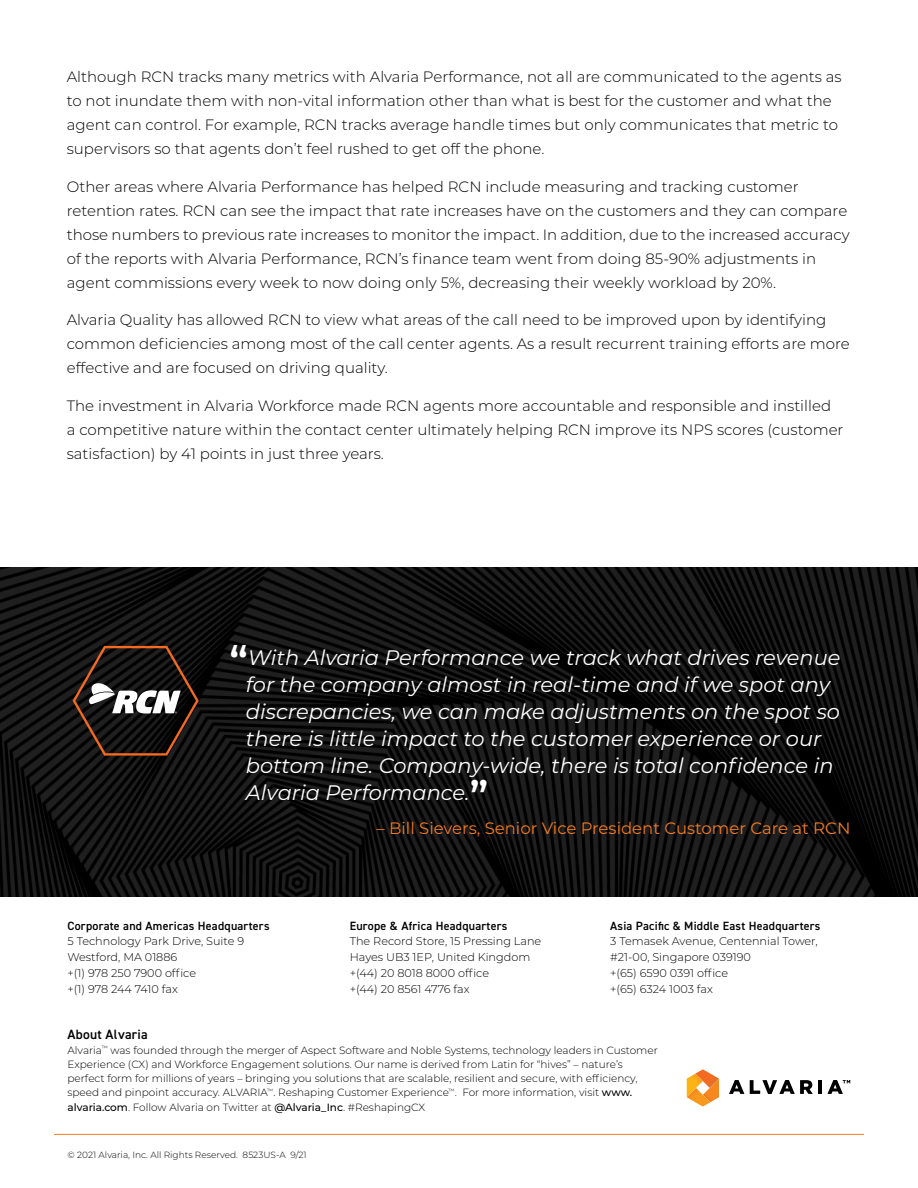
<style>
.page{position:relative;width:918px;height:1188px;background:#fff}
.page>*{position:absolute;margin:0;border:0;box-sizing:border-box;transform-origin:0 0}
.t1{font:italic 21px/27px "Montserrat";color:#fff}
.t2{font:16.5px "Montserrat";color:#f47b20}
.t3{font:300 15px/24px "Montserrat";color:#000}
.t4{font:600 13.5px "DIN2014";letter-spacing:.02em;color:#000}
.t5{font:600 12px "DIN2014";letter-spacing:.02em;color:#000}
.t6{font:300 11.25px/15.8px "Montserrat";color:#000}
.t7{font:300 10.5px/14.2px "Montserrat";color:#000}
.t8{font:300 9px "Montserrat";color:#000}
.s1{font-weight:600;font-style:normal;font-size:40.5px}
.s2{font-weight:500}
</style>
<div class="page">
<hr style="left:54px;top:1134px;width:810px;height:1px;background:#f47b20">
<svg style="left:729px;top:1080px;width:15px;height:14px"></svg>
<svg style="left:750px;top:1080px;width:63px;height:14px"></svg>
<hr style="left:818px;top:1080px;width:4px;height:14px;background:#000">
<svg style="left:687px;top:1069px;width:32px;height:38px"></svg>
<svg style="left:827px;top:1080px;width:23px;height:14px"></svg>
<img style="left:0;top:567px;width:918px;height:329px">
<svg style="left:73px;top:646px;width:126px;height:110px;background:#352d28"></svg>
<p class="t3" style="left:67px;top:64px;width:777px">Although RCN tracks many metrics with Alvaria Performance, not all are communicated to the agents as to not inundate them with non-vital information other than what is best for the customer and what the agent can control. For example, RCN tracks average handle times but only communicates that metric to supervisors so that agents don’t feel rushed to get off the phone.</p>
<p class="t3" style="left:67px;top:174px;width:784px">Other areas where Alvaria Performance has helped RCN include measuring and tracking customer retention rates. RCN can see the impact that rate increases have on the customers and they can compare those numbers to previous rate increases to monitor the impact. In addition, due to the increased accuracy of the reports with Alvaria Performance, RCN’s finance team went from doing 85-90% adjustments in agent commissions every week to now doing only 5%, decreasing their weekly workload by 20%.</p>
<p class="t3" style="left:67px;top:307px;width:784px">Alvaria Quality has allowed RCN to view what areas of the call need to be improved upon by identifying common deficiencies among most of the call center agents. As a result recurrent training efforts are more effective and are focused on driving quality.</p>
<p class="t3" style="left:67px;top:393px;width:778px">The investment in Alvaria Workforce made RCN agents more accountable and responsible and instilled a competitive nature within the contact center ultimately helping RCN improve its NPS scores (customer satisfaction) by 41 points in just three years.</p>
<p class="t1" style="left:246px;top:643px;width:596px;text-indent:-16px"><span class="s1">“</span>With Alvaria Performance we track what drives revenue for the company almost in real-time and if we spot any discrepancies, we can make adjustments on the spot so there is little impact to the customer experience or our bottom line. Company-wide, there is total confidence in Alvaria Performance.<span class="s1">”</span></p>
<p class="t2" style="left:377px;top:817px;width:475px">– Bill Sievers, Senior Vice President Customer Care at RCN</p>
<p class="t5" style="left:68px;top:918px;width:204px">Corporate and Americas Headquarters</p>
<p class="t6" style="left:68px;top:933px;width:178px">5 Technology Park Drive, Suite 9<br>Westford, MA 01886<br>+(1) 978 250 7900 office<br>+(1) 978 244 7410 fax</p>
<p class="t4" style="left:68px;top:1026px;width:82px">About Alvaria</p>
<p class="t7" style="left:67px;top:1042px;width:592px">Alvaria<sup>™</sup> was founded through the merger of Aspect Software and Noble Systems, technology leaders in Customer Experience (CX) and Workforce Engagement solutions. Our name is derived from Latin for “hives” – nature’s perfect form for millions of years – bringing you solutions that are scalable, resilient and secure, with efficiency, speed and pinpoint accuracy. ALVARIA<sup>™</sup>. Reshaping Customer Experience<sup>™</sup>. For more information, visit <span class="s2">www. alvaria.com</span>. Follow Alvaria on Twitter at <span class="s2">@Alvaria_Inc</span>. #ReshapingCX</p>
<p class="t5" style="left:350px;top:918px;width:159px">Europe &amp; Africa Headquarters</p>
<p class="t6" style="left:350px;top:933px;width:193px">The Record Store, 15 Pressing Lane<br>Hayes UB3 1EP, United Kingdom +(44) 20 8018 8000 office<br>+(44) 20 8561 4776 fax</p>
<p class="t5" style="left:610px;top:918px;width:212px">Asia Pacific &amp; Middle East Headquarters</p>
<p class="t6" style="left:610px;top:933px;width:209px">3 Temasek Avenue, Centennial Tower, #21-00, Singapore 039190<br>+(65) 6590 0391 office<br>+(65) 6324 1003 fax</p>
<p class="t8" style="left:68px;top:1148px;width:241px">© 2021 Alvaria, Inc. All Rights Reserved. 8523US-A 9/21</p>
</div>
